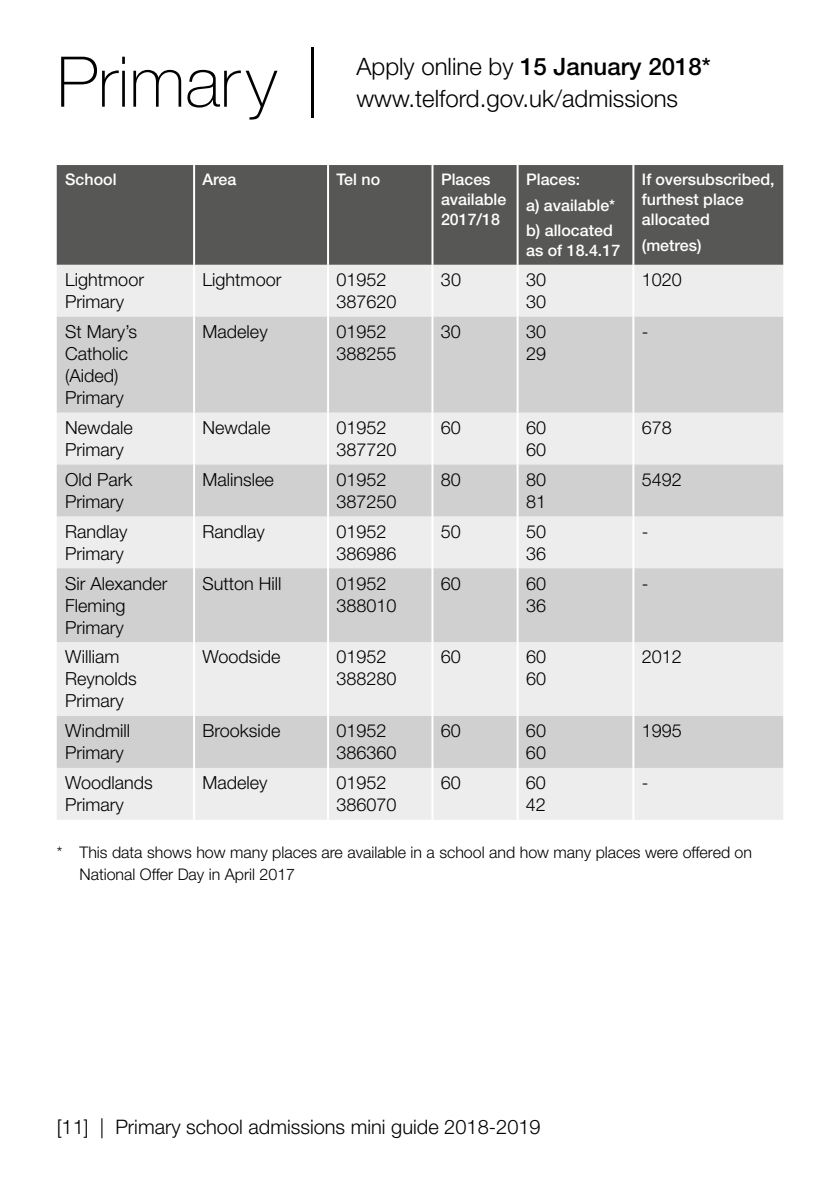
<style>
.page{position:relative;width:840px;height:1191px;background:#fff}
.page>*{position:absolute;margin:0;border:0;box-sizing:border-box;transform-origin:0 0}
.t1{font:100 70px "Helvetica Neue LT Std";color:#000}
.t2{font:300 24px "Helvetica Neue LT Std";color:#000}
.t3{font:500 24px "Helvetica Neue LT Std";color:#000}
.t4{font:300 20px "Helvetica Neue LT Std";color:#000}
.t5{font:300 18px/22px "Helvetica Neue LT Std";color:#000}
.t6{font:500 16px/20px "Helvetica Neue LT Std";color:#fff}
.t7{font:300 16px/22px "Helvetica Neue LT Std";color:#000}
.s1{font-weight:300}
</style>
<div class="page">
<div style="left:57px;top:165px;width:725px;height:100px;background:#575756"></div>
<div style="left:57px;top:265px;width:725px;height:554px;background:#ededed"></div>
<svg style="left:57px;top:317px;width:725px;height:451px;background:#dbdbdb"></svg>
<hr style="left:193px;top:165px;width:2px;height:100px;background:#fff">
<hr style="left:193px;top:265px;width:2px;height:52px;background:#fff">
<hr style="left:193px;top:317px;width:2px;height:95px;background:#fff">
<hr style="left:193px;top:412px;width:2px;height:52px;background:#fff">
<hr style="left:193px;top:464px;width:2px;height:52px;background:#fff">
<hr style="left:193px;top:516px;width:2px;height:52px;background:#fff">
<hr style="left:193px;top:568px;width:2px;height:74px;background:#fff">
<hr style="left:193px;top:642px;width:2px;height:74px;background:#fff">
<hr style="left:193px;top:716px;width:2px;height:52px;background:#fff">
<hr style="left:193px;top:768px;width:2px;height:51px;background:#fff">
<hr style="left:327px;top:265px;width:2px;height:52px;background:#fff">
<hr style="left:327px;top:317px;width:2px;height:95px;background:#fff">
<hr style="left:327px;top:412px;width:2px;height:52px;background:#fff">
<hr style="left:327px;top:464px;width:2px;height:52px;background:#fff">
<hr style="left:327px;top:516px;width:2px;height:52px;background:#fff">
<hr style="left:327px;top:568px;width:2px;height:74px;background:#fff">
<hr style="left:327px;top:642px;width:2px;height:74px;background:#fff">
<hr style="left:327px;top:716px;width:2px;height:52px;background:#fff">
<hr style="left:327px;top:768px;width:2px;height:51px;background:#fff">
<hr style="left:431px;top:265px;width:2px;height:52px;background:#fff">
<hr style="left:431px;top:317px;width:2px;height:95px;background:#fff">
<hr style="left:431px;top:412px;width:2px;height:52px;background:#fff">
<hr style="left:431px;top:464px;width:2px;height:52px;background:#fff">
<hr style="left:431px;top:516px;width:2px;height:52px;background:#fff">
<hr style="left:431px;top:568px;width:2px;height:74px;background:#fff">
<hr style="left:431px;top:642px;width:2px;height:74px;background:#fff">
<hr style="left:431px;top:716px;width:2px;height:52px;background:#fff">
<hr style="left:431px;top:768px;width:2px;height:51px;background:#fff">
<hr style="left:516px;top:265px;width:2px;height:52px;background:#fff">
<hr style="left:516px;top:317px;width:2px;height:95px;background:#fff">
<hr style="left:516px;top:412px;width:2px;height:52px;background:#fff">
<hr style="left:516px;top:464px;width:2px;height:52px;background:#fff">
<hr style="left:516px;top:516px;width:2px;height:52px;background:#fff">
<hr style="left:516px;top:568px;width:2px;height:74px;background:#fff">
<hr style="left:516px;top:642px;width:2px;height:74px;background:#fff">
<hr style="left:516px;top:716px;width:2px;height:52px;background:#fff">
<hr style="left:516px;top:768px;width:2px;height:51px;background:#fff">
<hr style="left:632px;top:265px;width:2px;height:52px;background:#fff">
<hr style="left:632px;top:317px;width:2px;height:95px;background:#fff">
<hr style="left:632px;top:412px;width:2px;height:52px;background:#fff">
<hr style="left:632px;top:464px;width:2px;height:52px;background:#fff">
<hr style="left:632px;top:516px;width:2px;height:52px;background:#fff">
<hr style="left:632px;top:568px;width:2px;height:74px;background:#fff">
<hr style="left:632px;top:642px;width:2px;height:74px;background:#fff">
<hr style="left:632px;top:716px;width:2px;height:52px;background:#fff">
<hr style="left:632px;top:768px;width:2px;height:51px;background:#fff">
<hr style="left:327px;top:165px;width:2px;height:100px;background:#fff">
<hr style="left:431px;top:165px;width:2px;height:100px;background:#fff">
<hr style="left:516px;top:165px;width:2px;height:100px;background:#fff">
<hr style="left:632px;top:165px;width:2px;height:100px;background:#fff">
<h1 class="t1" style="left:57px;top:42px;width:265px">Primary |</h1>
<h2 class="t3" style="left:356px;top:52px;width:355px"><span class="s1">Apply online by</span> 15 January 2018*</h2>
<h2 class="t2" style="left:356px;top:84px;width:323px">www.telford.gov.uk/admissions</h2>
<p class="t6" style="left:65px;top:169px;width:53px">School</p>
<p class="t6" style="left:202px;top:169px;width:35px">Area</p>
<p class="t6" style="left:336px;top:169px;width:45px">Tel no</p>
<p class="t6" style="left:441px;top:169px;width:67px">Places available<br>2017/18</p>
<p class="t6" style="left:526px;top:166px;width:90px;line-height:25.6px">Places:<br>a) available* b) allocated</p>
<p class="t6" style="left:526px;top:240px;width:95px">as of 18.4.17</p>
<p class="t6" style="left:641px;top:169px;width:134px">If oversubscribed, furthest place allocated</p>
<p class="t6" style="left:641px;top:235px;width:61px">(metres)</p>
<p class="t5" style="left:65px;top:268px;width:80px">Lightmoor<br>Primary</p>
<p class="t5" style="left:202px;top:268px;width:80px">Lightmoor</p>
<p class="t5" style="left:336px;top:268px;width:62px">01952<br>387620</p>
<p class="t5" style="left:440px;top:268px;width:22px">30</p>
<p class="t5" style="left:526px;top:268px;width:22px">30<br>30</p>
<p class="t5" style="left:641px;top:268px;width:42px">1020</p>
<p class="t5" style="left:65px;top:320px;width:73px">St Mary’s<br>Catholic (Aided)<br>Primary</p>
<p class="t5" style="left:202px;top:320px;width:67px">Madeley</p>
<p class="t5" style="left:336px;top:320px;width:62px">01952<br>388255</p>
<p class="t5" style="left:440px;top:320px;width:22px">30</p>
<p class="t5" style="left:526px;top:320px;width:22px">30<br>29</p>
<p class="t5" style="left:641px;top:320px;width:8px">-</p>
<p class="t5" style="left:65px;top:416px;width:69px">Newdale<br>Primary</p>
<p class="t5" style="left:202px;top:416px;width:69px">Newdale</p>
<p class="t5" style="left:336px;top:416px;width:62px">01952<br>387720</p>
<p class="t5" style="left:440px;top:416px;width:22px">60</p>
<p class="t5" style="left:525px;top:416px;width:22px">60<br>60</p>
<p class="t5" style="left:641px;top:416px;width:32px">678</p>
<p class="t5" style="left:65px;top:468px;width:69px">Old Park<br>Primary</p>
<p class="t5" style="left:202px;top:468px;width:73px">Malinslee</p>
<p class="t5" style="left:336px;top:468px;width:62px">01952<br>387250</p>
<p class="t5" style="left:440px;top:468px;width:22px">80</p>
<p class="t5" style="left:525px;top:468px;width:22px">80<br>81</p>
<p class="t5" style="left:641px;top:468px;width:42px">5492</p>
<p class="t5" style="left:65px;top:520px;width:64px">Randlay<br>Primary</p>
<p class="t5" style="left:202px;top:520px;width:64px">Randlay</p>
<p class="t5" style="left:336px;top:520px;width:62px">01952<br>386986</p>
<p class="t5" style="left:440px;top:520px;width:22px">50</p>
<p class="t5" style="left:525px;top:520px;width:22px">50<br>36</p>
<p class="t5" style="left:641px;top:520px;width:8px">-</p>
<p class="t5" style="left:65px;top:572px;width:104px">Sir Alexander<br>Fleming<br>Primary</p>
<p class="t5" style="left:202px;top:572px;width:81px">Sutton Hill</p>
<p class="t5" style="left:336px;top:572px;width:62px">01952<br>388010</p>
<p class="t5" style="left:440px;top:572px;width:22px">60</p>
<p class="t5" style="left:525px;top:572px;width:22px">60<br>36</p>
<p class="t5" style="left:641px;top:572px;width:8px">-</p>
<p class="t5" style="left:65px;top:645px;width:73px">William<br>Reynolds<br>Primary</p>
<p class="t5" style="left:202px;top:645px;width:80px">Woodside</p>
<p class="t5" style="left:336px;top:645px;width:62px">01952<br>388280</p>
<p class="t5" style="left:440px;top:645px;width:22px">60</p>
<p class="t5" style="left:525px;top:645px;width:22px">60<br>60</p>
<p class="t5" style="left:641px;top:645px;width:42px">2012</p>
<p class="t5" style="left:65px;top:719px;width:67px">Windmill<br>Primary</p>
<p class="t5" style="left:202px;top:719px;width:80px">Brookside</p>
<p class="t5" style="left:336px;top:719px;width:62px">01952<br>386360</p>
<p class="t5" style="left:440px;top:719px;width:22px">60</p>
<p class="t5" style="left:525px;top:719px;width:22px">60<br>60</p>
<p class="t5" style="left:641px;top:719px;width:42px">1995</p>
<p class="t5" style="left:65px;top:771px;width:89px">Woodlands<br>Primary</p>
<p class="t5" style="left:202px;top:771px;width:67px">Madeley</p>
<p class="t5" style="left:336px;top:771px;width:62px">01952<br>386070</p>
<p class="t5" style="left:440px;top:771px;width:22px">60</p>
<p class="t5" style="left:525px;top:771px;width:22px">60<br>42</p>
<p class="t5" style="left:641px;top:771px;width:8px">-</p>
<p class="t7" style="left:79px;top:840px;width:673px;text-indent:-23px">* This data shows how many places are available in a school and how many places were offered on<br>National Offer Day in April 2017</p>
<p class="t4" style="left:57px;top:1114px;width:485px">[11] | Primary school admissions mini guide 2018-2019</p>
</div>
